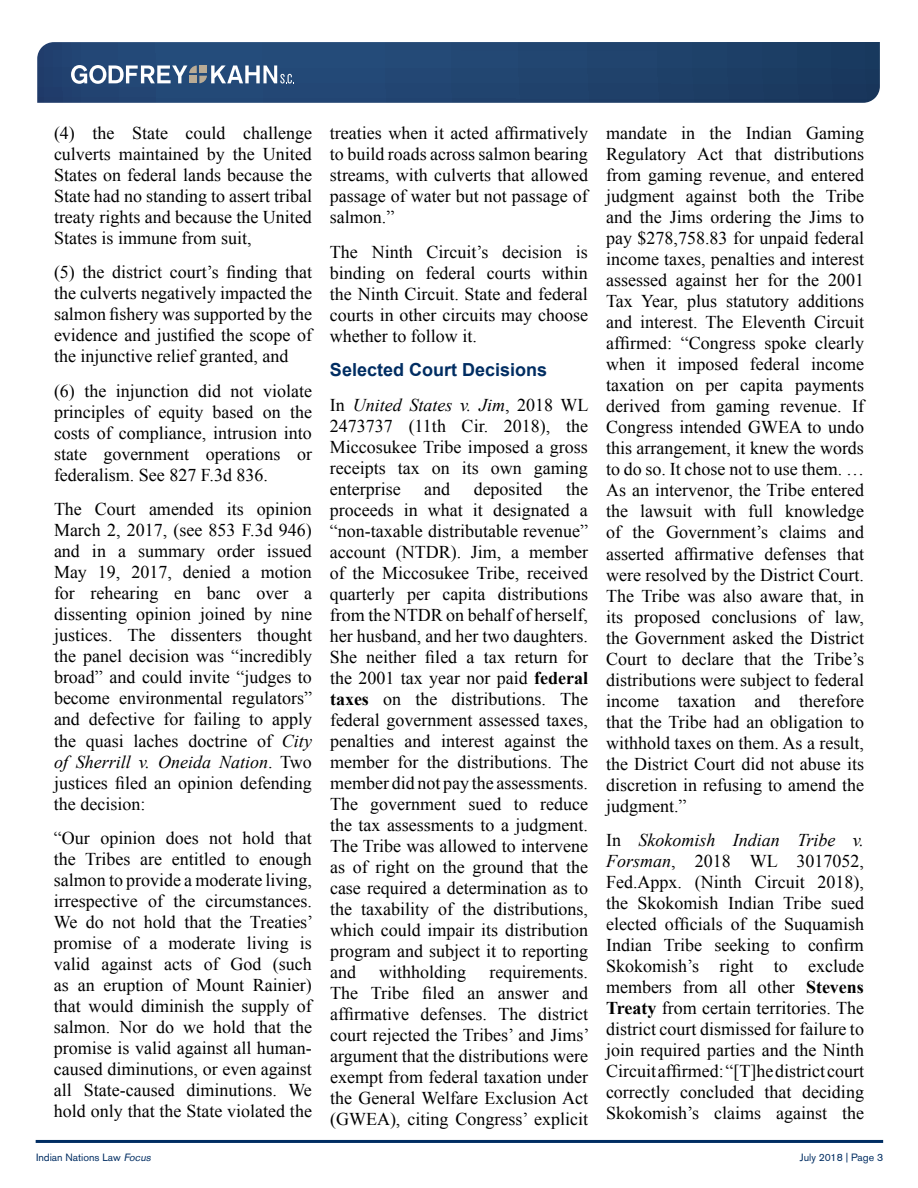
<style>
.page{position:relative;width:918px;height:1188px;background:#fff}
.page>*{position:absolute;margin:0;border:0;box-sizing:border-box;transform-origin:0 0}
.t1{font:18px/21px "Times New Roman";color:#000;text-align:justify}
.t2{font:700 18px "Arial";color:#002d62}
.t3{font:10.5px "Akzidenz Grotesk Std";color:#002d62}
.s1{font-style:italic}
.s2{font-weight:700}
</style>
<div class="page">
<svg style="left:37px;top:42px;width:843px;height:61px;background:#21446f"></svg>
<hr style="left:36px;top:1140px;width:847px;height:3px;background:#002d62">
<svg style="left:71px;top:65px;width:223px;height:19px"></svg>
<p class="t1" style="left:54px;top:122px;width:260px">(4) the State could challenge culverts maintained by the United States on federal lands because the State had no standing to assert tribal treaty rights and because the United States is immune from suit,</p>
<p class="t1" style="left:54px;top:262px;width:260px">(5) the district court’s finding that the culverts negatively impacted the salmon fishery was supported by the evidence and justified the scope of the injunctive relief granted, and</p>
<p class="t1" style="left:54px;top:380px;width:260px">(6) the injunction did not violate principles of equity based on the costs of compliance, intrusion into state government operations or federalism. See 827 F.3d 836.</p>
<p class="t1" style="left:54px;top:499px;width:260px">The Court amended its opinion March 2, 2017, (see 853 F.3d 946) and in a summary order issued May 19, 2017, denied a motion for rehearing en banc over a dissenting opinion joined by nine justices. The dissenters thought the panel decision was “incredibly broad” and could invite “judges to become environmental regulators” and defective for failing to apply the quasi laches doctrine of <span class="s1">City of Sherrill v. Oneida Nation</span>. Two justices filed an opinion defending the decision:</p>
<p class="t1" style="left:54px;top:827px;width:261px">“Our opinion does not hold that the Tribes are entitled to enough salmon to provide a moderate living, irrespective of the circumstances.<br>We do not hold that the Treaties’ promise of a moderate living is valid against acts of God (such as an eruption of Mount Rainier) that would diminish the supply of salmon. Nor do we hold that the promise is valid against all human&shy;caused diminutions, or even against all State-caused diminutions. We hold only that the State violated the</p>
<p class="t1" style="left:330px;top:122px;width:260px">treaties when it acted affirmatively to build roads across salmon bearing streams, with culverts that allowed passage of water but not passage of salmon.”</p>
<p class="t1" style="left:330px;top:241px;width:260px">The Ninth Circuit’s decision is binding on federal courts within the Ninth Circuit. State and federal courts in other circuits may choose whether to follow it.</p>
<p class="t2" style="left:330px;top:358px;width:219px">Selected Court Decisions</p>
<p class="t1" style="left:330px;top:394px;width:260px">In <span class="s1">United States v. Jim</span>, 2018 WL 2473737 (11th Cir. 2018), the Miccosukee Tribe imposed a gross receipts tax on its own gaming enterprise</p>
<p class="t1" style="left:330px;top:478px;width:260px;text-indent:236px">the proceeds in what it designated a “non-taxable distributable revenue” account (NTDR). Jim, a member of the Miccosukee Tribe, received quarterly per capita distributions from the NTDR on behalf of herself, her husband, and her two daughters.<br>She neither filed a tax return for the 2001 tax year nor paid <span class="s2">federal taxes</span> on the distributions. The federal government assessed taxes, penalties and interest against the member for the distributions. The member did not pay the assessments.<br>The government sued to reduce the tax assessments to a judgment.<br>The Tribe was allowed to intervene as of right on the ground that the case required a determination as to the taxability of the distributions, which could impair its distribution program and subject it to reporting and</p>
<p class="t1" style="left:424px;top:478px;width:27px">and</p>
<p class="t1" style="left:474px;top:478px;width:70px">deposited</p>
<p class="t1" style="left:330px;top:961px;width:261px;text-indent:160px">requirements.<br>The Tribe filed an answer and affirmative defenses. The district court rejected the Tribes’ and Jims’ argument that the distributions were exempt from federal taxation under the General Welfare Exclusion Act (GWEA), citing Congress’ explicit</p>
<p class="t1" style="left:379px;top:961px;width:89px">withholding</p>
<p class="t1" style="left:606px;top:123px;width:260px">mandate in the Indian Gaming Regulatory Act that distributions from gaming revenue, and entered judgment against both the Tribe and the Jims ordering the Jims to pay $278,758.83 for unpaid federal income taxes, penalties and interest assessed against her for the 2001<br>Tax Year, plus statutory additions and interest. The Eleventh Circuit affirmed: “Congress spoke clearly when it imposed federal income taxation on per capita payments derived from gaming revenue. If Congress intended GWEA to undo this arrangement, it knew the words to do so. It chose not to use them. … As an intervenor, the Tribe entered the lawsuit with full knowledge of the Government’s claims and asserted affirmative defenses that were resolved by the District Court.<br>The Tribe was also aware that, in its proposed conclusions of law, the Government asked the District Court to declare that the Tribe’s distributions were subject to federal income taxation and therefore that the Tribe had an obligation to withhold taxes on them. As a result, the District Court did not abuse its discretion in refusing to amend the judgment.”</p>
<p class="t1" style="left:606px;top:829px;width:260px">In <span class="s1">Skokomish Indian Tribe v.<br>Forsman</span>, 2018 WL 3017052, Fed.Appx. (Ninth Circuit 2018), the Skokomish Indian Tribe sued elected officials of the Suquamish Indian Tribe seeking to confirm Skokomish’s right to exclude members from all other <span class="s2">Stevens Treaty</span> from certain territories. The district court dismissed for failure to join required parties and the Ninth Circuitaffirmed:“[T]hedistrictcourt correctly concluded that deciding Skokomish’s claims against the</p>
<p class="t3" style="left:36px;top:1151px;width:119px">Indian Nations Law <span class="s1">Focus</span></p>
<p class="t3" style="left:800px;top:1151px;width:85px">July 2018 | Page 3</p>
</div>
